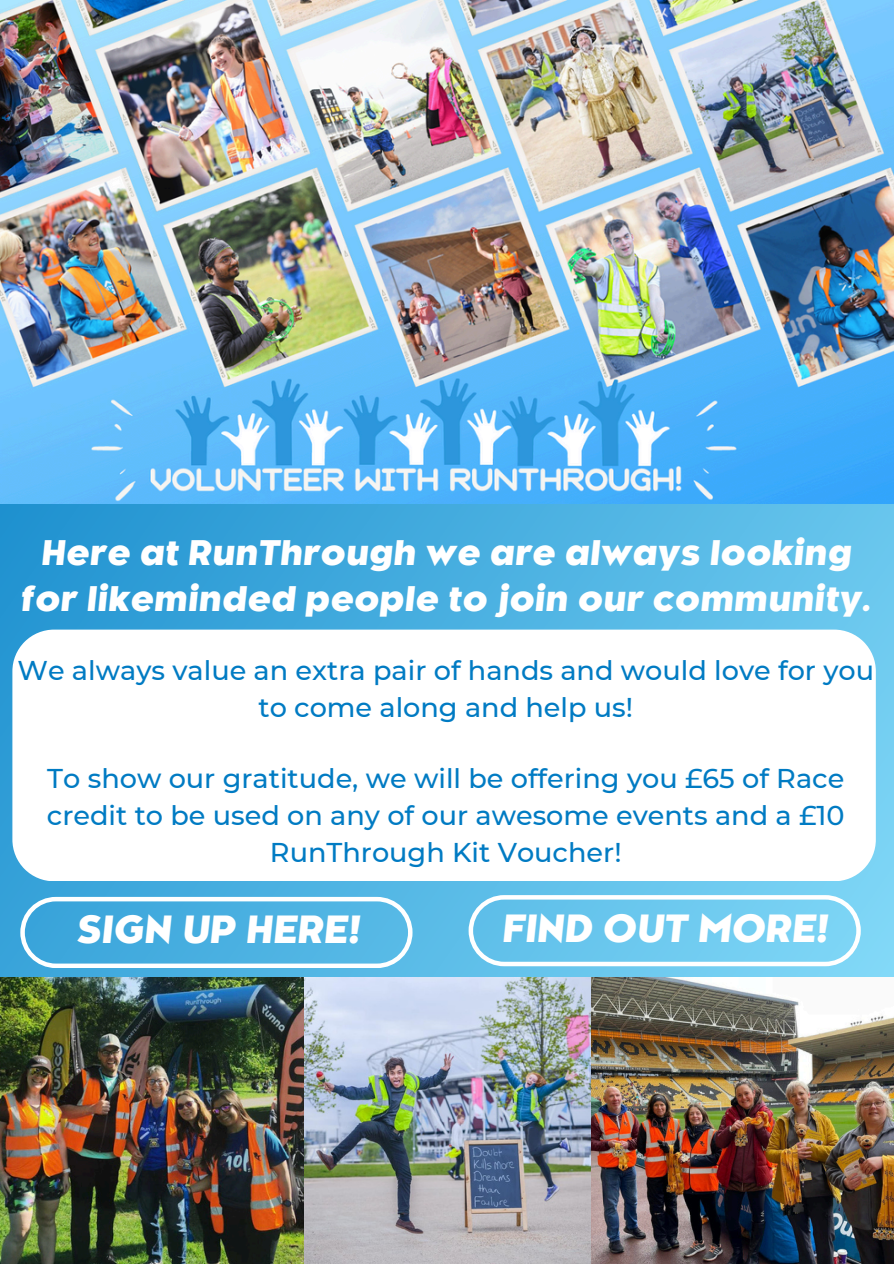
<style>
.page{position:relative;width:894px;height:1264px;background:#fff}
.page>*{position:absolute;margin:0;border:0;box-sizing:border-box;transform-origin:0 0}
.t1{font:italic 800 36.6px "Kessel 105";color:#fff}
.t2{font:italic 800 33.15px/46.2px "Kessel 105";color:#fff;text-align:center}
.t3{font:500 27.15px/37.2px "Montserrat";color:#007bc3;text-align:center}
</style>
<div class="page">
<svg style="left:0;top:503px;width:893px;height:474px;background:#4bb1e1"></svg>
<img style="left:0;top:0;width:893px;height:503px">
<img style="left:590px;top:977px;width:303px;height:286px">
<img style="left:0;top:977px;width:590px;height:286px">
<svg style="left:12px;top:629px;width:863px;height:252px"></svg>
<svg style="left:20px;top:896px;width:392px;height:71px;background:#5eb8e3"></svg>
<svg style="left:468px;top:895px;width:392px;height:71px;background:#80d0f1"></svg>
<h1 class="t2" style="left:20px;top:531px;width:853px">Here at RunThrough we are always looking for likeminded people to join our community.</h1>
<h1 class="t3" style="left:17px;top:651px;width:857px">We always value an extra pair of hands and would love for you to come along and help us!</h1>
<p class="t3" style="left:47px;top:759px;width:799px">To show our gratitude, we will be offering you £65 of Race credit to be used on any of our awesome events and a £10<br>RunThrough Kit Voucher!</p>
<p class="t1" style="left:76px;top:908px;width:285px">SIGN UP HERE!</p>
<p class="t1" style="left:501px;top:907px;width:327px">FIND OUT MORE!</p>
</div>
